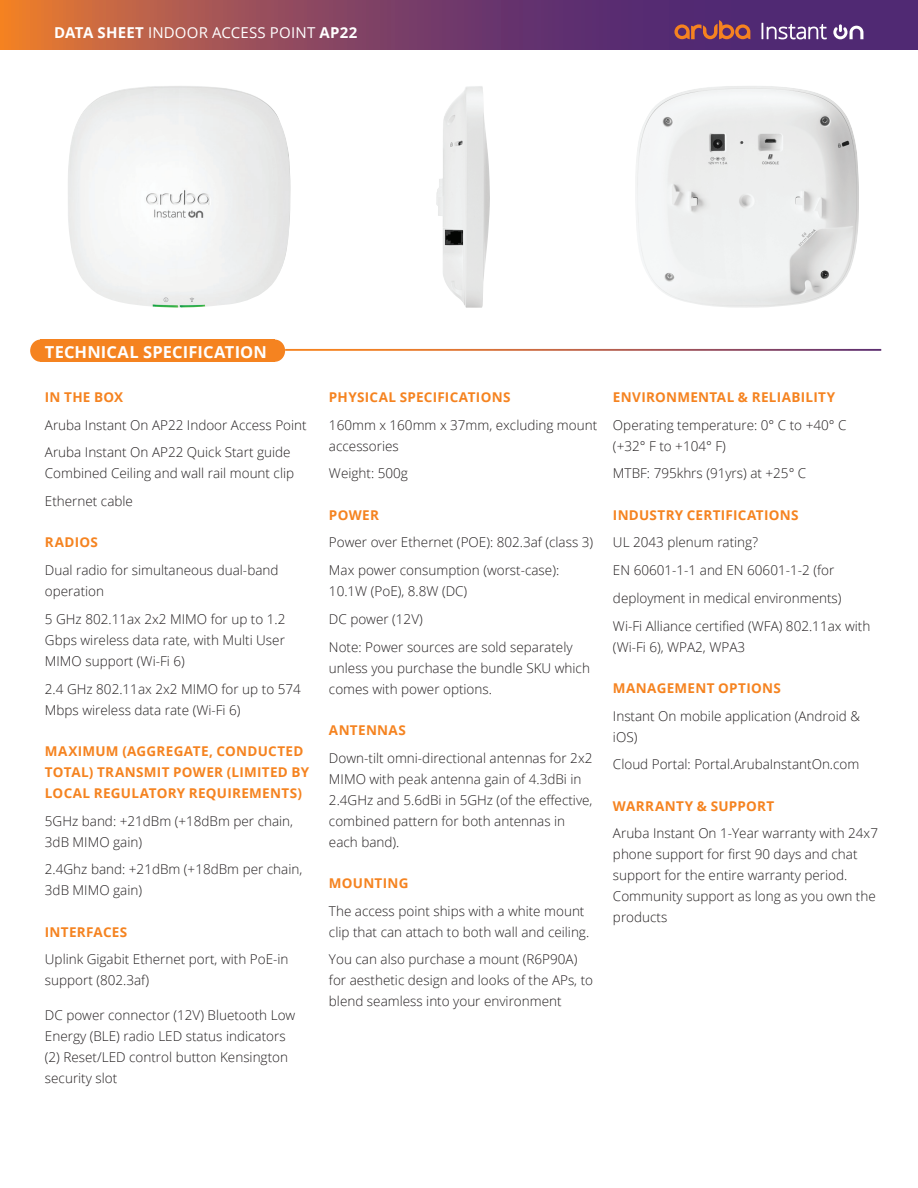
<style>
.page{position:relative;width:918px;height:1188px;background:#fff}
.page>*{position:absolute;margin:0;border:0;box-sizing:border-box;transform-origin:0 0}
.Body__Head_11_14_Bol{font:700 16.5px "Open Sans";letter-spacing:.01em;color:#fff}
.t1{font:15px "Open Sans";letter-spacing:.015em;color:#fff}
.Indent_Body_Text_11{font:300 13.5px/21px "Open Sans";color:#231f20}
.Body_Text_11_16_Open{font:300 13.5px/21px "Open Sans";color:#231f20}
.Body_Head_11_16_Oran{font:700 13.5px/21px "Open Sans";letter-spacing:.02em;color:#f58320}
.s1{font-weight:700}
</style>
<div class="page">
<svg style="left:0;top:0;width:918px;height:49px;background:#824360"></svg>
<svg style="left:674px;top:20px;width:76px;height:19px"></svg>
<svg style="left:833px;top:24px;width:30px;height:15px"></svg>
<svg style="left:762px;top:23px;width:65px;height:16px"></svg>
<div style="left:264px;top:340px;width:21px;height:22px;background:#f58320;border-radius:50%"></div>
<div style="left:30px;top:340px;width:21px;height:22px;background:#f58320;border-radius:50%"></div>
<div style="left:41px;top:340px;width:234px;height:22px;background:#f58320"></div>
<img style="left:68px;top:86px;width:223px;height:222px">
<img style="left:436px;top:86px;width:54px;height:222px">
<img style="left:635px;top:86px;width:224px;height:222px">
<p class="t1" style="left:54px;top:23px;width:305px"><span class="s1">DATA SHEET</span> INDOOR ACCESS POINT <span class="s1">AP22</span></p>
<p class="Body__Head_11_14_Bol" style="left:45px;top:340px;width:224px">TECHNICAL SPECIFICATION</p>
<p class="Body_Head_11_16_Oran" style="left:45px;top:386px;width:80px">IN THE BOX</p>
<p class="Indent_Body_Text_11" style="left:45px;top:414px;width:263px">Aruba Instant On AP22 Indoor Access Point</p>
<p class="Indent_Body_Text_11" style="left:45px;top:442px;width:251px">Aruba Instant On AP22 Quick Start guide<br>Combined Ceiling and wall rail mount clip</p>
<p class="Indent_Body_Text_11" style="left:45px;top:490px;width:90px">Ethernet cable</p>
<p class="Body_Head_11_16_Oran" style="left:45px;top:532px;width:55px">RADIOS</p>
<p class="Indent_Body_Text_11" style="left:45px;top:559px;width:235px">Dual radio for simultaneous dual-band operation</p>
<p class="Indent_Body_Text_11" style="left:45px;top:608px;width:242px;text-align:justify">5 GHz 802.11ax 2x2 MIMO for up to 1.2<br>Gbps wireless data rate, with Multi User MIMO support (Wi-Fi 6)</p>
<p class="Indent_Body_Text_11" style="left:45px;top:678px;width:257px">2.4 GHz 802.11ax 2x2 MIMO for up to 574<br>Mbps wireless data rate (Wi-Fi 6)</p>
<p class="Body_Head_11_16_Oran" style="left:45px;top:740px;width:266px">MAXIMUM (AGGREGATE, CONDUCTED<br>TOTAL) TRANSMIT POWER (LIMITED BY<br>LOCAL REGULATORY REQUIREMENTS)</p>
<p class="Indent_Body_Text_11" style="left:45px;top:810px;width:250px">5GHz band: +21dBm (+18dBm per chain,<br>3dB MIMO gain)</p>
<p class="Indent_Body_Text_11" style="left:45px;top:859px;width:259px">2.4Ghz band: +21dBm (+18dBm per chain,<br>3dB MIMO gain)</p>
<p class="Body_Head_11_16_Oran" style="left:45px;top:921px;width:84px">INTERFACES</p>
<p class="Body_Text_11_16_Open" style="left:45px;top:949px;width:245px">Uplink Gigabit Ethernet port, with PoE-in support (802.3af)</p>
<p class="Body_Text_11_16_Open" style="left:45px;top:1004px;width:252px">DC power connector (12V) Bluetooth Low Energy (BLE) radio LED status indicators (2) Reset/LED control button Kensington security slot</p>
<p class="Body_Head_11_16_Oran" style="left:329px;top:386px;width:183px">PHYSICAL SPECIFICATIONS</p>
<p class="Indent_Body_Text_11" style="left:329px;top:414px;width:270px">160mm x 160mm x 37mm, excluding mount accessories</p>
<p class="Indent_Body_Text_11" style="left:329px;top:463px;width:80px">Weight: 500g</p>
<p class="Body_Head_11_16_Oran" style="left:329px;top:504px;width:52px">POWER</p>
<p class="Indent_Body_Text_11" style="left:329px;top:532px;width:266px">Power over Ethernet (POE): 802.3af (class 3)</p>
<p class="Indent_Body_Text_11" style="left:329px;top:559px;width:232px">Max power consumption (worst-case):<br>10.1W (PoE), 8.8W (DC)</p>
<p class="Indent_Body_Text_11" style="left:329px;top:608px;width:95px">DC power (12V)</p>
<p class="Indent_Body_Text_11" style="left:329px;top:636px;width:263px">Note: Power sources are sold separately unless you purchase the bundle SKU which comes with power options.</p>
<p class="Body_Head_11_16_Oran" style="left:329px;top:719px;width:79px">ANTENNAS</p>
<p class="Indent_Body_Text_11" style="left:329px;top:747px;width:265px">Down-tilt omni-directional antennas for 2x2<br>MIMO with peak antenna gain of 4.3dBi in 2.4GHz and 5.6dBi in 5GHz (of the effective, combined pattern for both antennas in each band).</p>
<p class="Body_Head_11_16_Oran" style="left:329px;top:872px;width:81px">MOUNTING</p>
<p class="Indent_Body_Text_11" style="left:329px;top:900px;width:262px">The access point ships with a white mount clip that can attach to both wall and ceiling.</p>
<p class="Indent_Body_Text_11" style="left:329px;top:949px;width:266px">You can also purchase a mount (R6P90A) for aesthetic design and looks of the APs, to blend seamless into your environment</p>
<p class="Body_Head_11_16_Oran" style="left:613px;top:386px;width:224px">ENVIRONMENTAL &amp; RELIABILITY</p>
<p class="Indent_Body_Text_11" style="left:613px;top:414px;width:235px">Operating temperature: 0° C to +40° C (+32° F to +104° F)</p>
<p class="Indent_Body_Text_11" style="left:613px;top:463px;width:195px">MTBF: 795khrs (91yrs) at +25° C</p>
<p class="Body_Head_11_16_Oran" style="left:613px;top:504px;width:187px">INDUSTRY CERTIFICATIONS</p>
<p class="Indent_Body_Text_11" style="left:613px;top:532px;width:147px">UL 2043 plenum rating?</p>
<p class="Indent_Body_Text_11" style="left:613px;top:559px;width:223px">EN 60601-1-1 and EN 60601-1-2 (for</p>
<p class="Indent_Body_Text_11" style="left:613px;top:587px;width:230px">deployment in medical environments)</p>
<p class="Indent_Body_Text_11" style="left:613px;top:615px;width:259px">Wi-Fi Alliance certified (WFA) 802.11ax with (Wi-Fi 6), WPA2, WPA3</p>
<p class="Body_Head_11_16_Oran" style="left:613px;top:677px;width:169px">MANAGEMENT OPTIONS</p>
<p class="Indent_Body_Text_11" style="left:613px;top:705px;width:249px">Instant On mobile application (Android &amp; iOS)</p>
<p class="Indent_Body_Text_11" style="left:613px;top:754px;width:248px">Cloud Portal: Portal.ArubaInstantOn.com</p>
<p class="Body_Head_11_16_Oran" style="left:613px;top:795px;width:163px">WARRANTY &amp; SUPPORT</p>
<p class="Body_Text_11_16_Open" style="left:613px;top:823px;width:267px">Aruba Instant On 1-Year warranty with 24x7 phone support for first 90 days and chat support for the entire warranty period.<br>Community support as long as you own the products</p>
</div>
